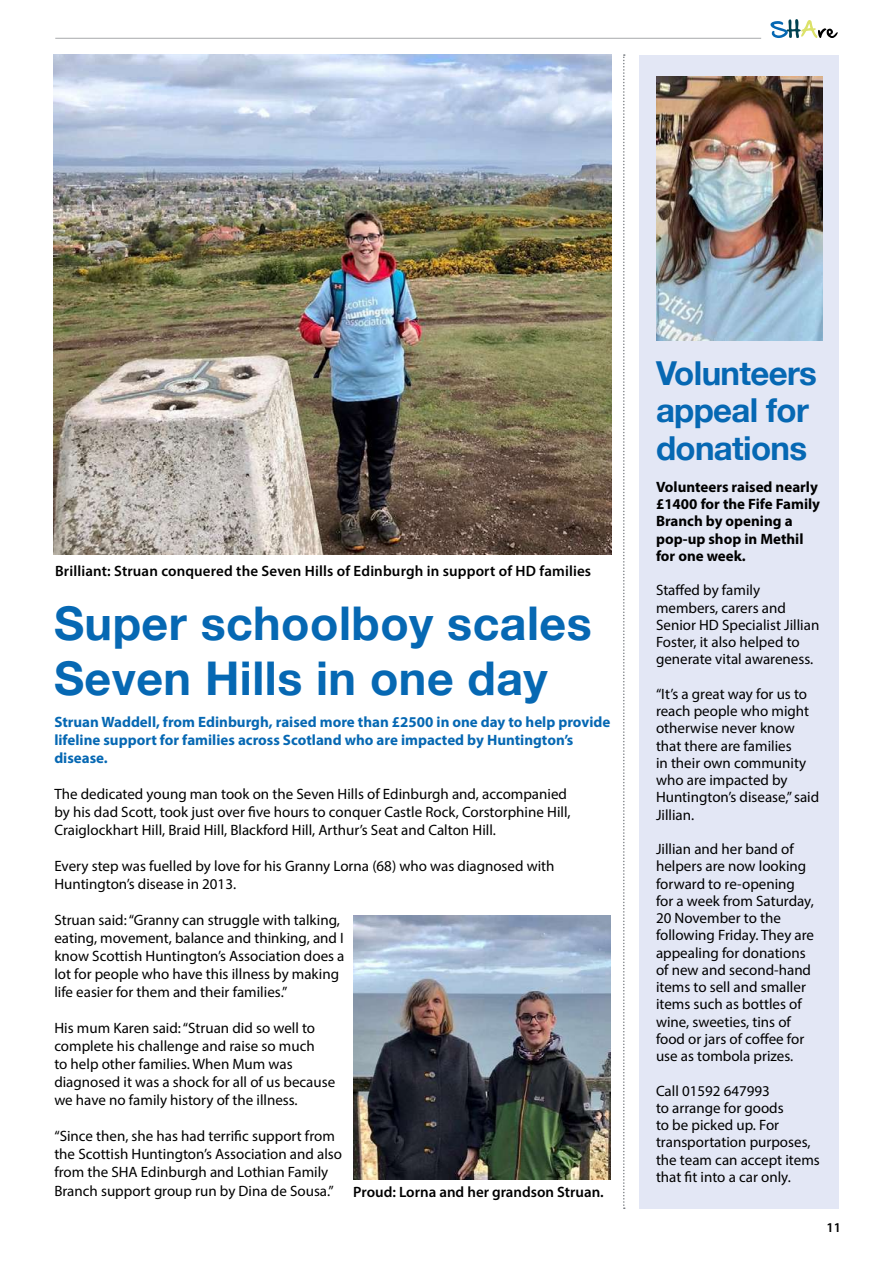
<style>
.page{position:relative;width:893px;height:1263px;background:#fff}
.page>*{position:absolute;margin:0;border:0;box-sizing:border-box;transform-origin:0 0}
.t1{font:700 46.5px/55.8px "Helvetica Neue";letter-spacing:.01em;color:#0668b3}
.t2{font:700 33px/37.5px "Helvetica Neue";letter-spacing:-.02em;color:#0668b3}
.t3{font:15px/17.2px "Myriad Pro";color:#000}
.t4{font:700 15px/18px "Myriad Pro";color:#0668b3}
.t5{font:600 15px "Myriad Pro";letter-spacing:.01em;color:#000}
.t6{font:700 15px/17.2px "Myriad Pro";color:#000}
.t7{font:600 13.5px "Myriad Pro";color:#000}
</style>
<div class="page">
<svg style="left:770px;top:19px;width:68px;height:19px"></svg>
<hr style="left:55px;top:38px;width:706px;height:1px;background:#a7a9ac">
<div style="left:640px;top:55px;width:199px;height:1153px;background:#e3e7f5"></div>
<img style="left:54px;top:54px;width:557px;height:501px">
<img style="left:353px;top:915px;width:258px;height:264px">
<svg style="left:623px;top:54px;width:2px;height:1155px"></svg>
<img style="left:656px;top:77px;width:166px;height:263px">
<p class="t5" style="left:55px;top:561px;width:538px">Brilliant: Struan conquered the Seven Hills of Edinburgh in support of HD families</p>
<h1 class="t1" style="left:54px;top:596px;width:539px">Super schoolboy scales<br>Seven Hills in one day</h1>
<p class="t4" style="left:54px;top:713px;width:557px">Struan Waddell, from Edinburgh, raised more than £2500 in one day to help provide lifeline support for families across Scotland who are impacted by Huntington’s disease.</p>
<p class="t3" style="left:54px;top:785px;width:518px;line-height:18px">The dedicated young man took on the Seven Hills of Edinburgh and, accompanied by his dad Scott, took just over five hours to conquer Castle Rock, Corstorphine Hill,<br>Craiglockhart Hill, Braid Hill, Blackford Hill, Arthur’s Seat and Calton Hill.</p>
<p class="t3" style="left:54px;top:857px;width:502px;line-height:18px">Every step was fuelled by love for his Granny Lorna (68) who was diagnosed with<br>Huntington’s disease in 2013.</p>
<p class="t3" style="left:54px;top:911px;width:292px;line-height:18px">Struan said: “Granny can struggle with talking, eating, movement, balance and thinking, and I know Scottish Huntington’s Association does a lot for people who have this illness by making life easier for them and their families.”</p>
<p class="t3" style="left:54px;top:1019px;width:282px;line-height:18px">His mum Karen said: “Struan did so well to complete his challenge and raise so much<br>to help other families. When Mum was diagnosed it was a shock for all of us because we have no family history of the illness.</p>
<p class="t3" style="left:54px;top:1127px;width:289px;line-height:18px">“Since then, she has had terrific support from the Scottish Huntington’s Association and also from the SHA Edinburgh and Lothian Family Branch support group run by Dina de Sousa.”</p>
<p class="t5" style="left:353px;top:1182px;width:252px">Proud: Lorna and her grandson Struan.</p>
<h2 class="t2" style="left:656px;top:355px;width:162px">Volunteers appeal for donations</h2>
<p class="t6" style="left:656px;top:478px;width:166px">Volunteers raised nearly £1400 for the Fife Family<br>Branch by opening a pop-up shop in Methil for one week.</p>
<p class="t3" style="left:656px;top:581px;width:165px">Staffed by family members, carers and<br>Senior HD Specialist Jillian<br>Foster, it also helped to generate vital awareness.</p>
<p class="t3" style="left:656px;top:685px;width:165px">“It’s a great way for us to reach people who might otherwise never know that there are families<br>in their own community who are impacted by<br>Huntington’s disease,” said<br>Jillian.</p>
<p class="t3" style="left:656px;top:840px;width:160px">Jillian and her band of helpers are now looking forward to re-opening for a week from Saturday,<br>20 November to the following Friday. They are appealing for donations of new and second-hand items to sell and smaller items such as bottles of wine, sweeties, tins of food or jars of coffee for use as tombola prizes.</p>
<p class="t3" style="left:656px;top:1082px;width:165px">Call 01592 647993<br>to arrange for goods<br>to be picked up. For transportation purposes, the team can accept items that fit into a car only.</p>
<p class="t7" style="left:826px;top:1219px;width:16px">11</p>
</div>
